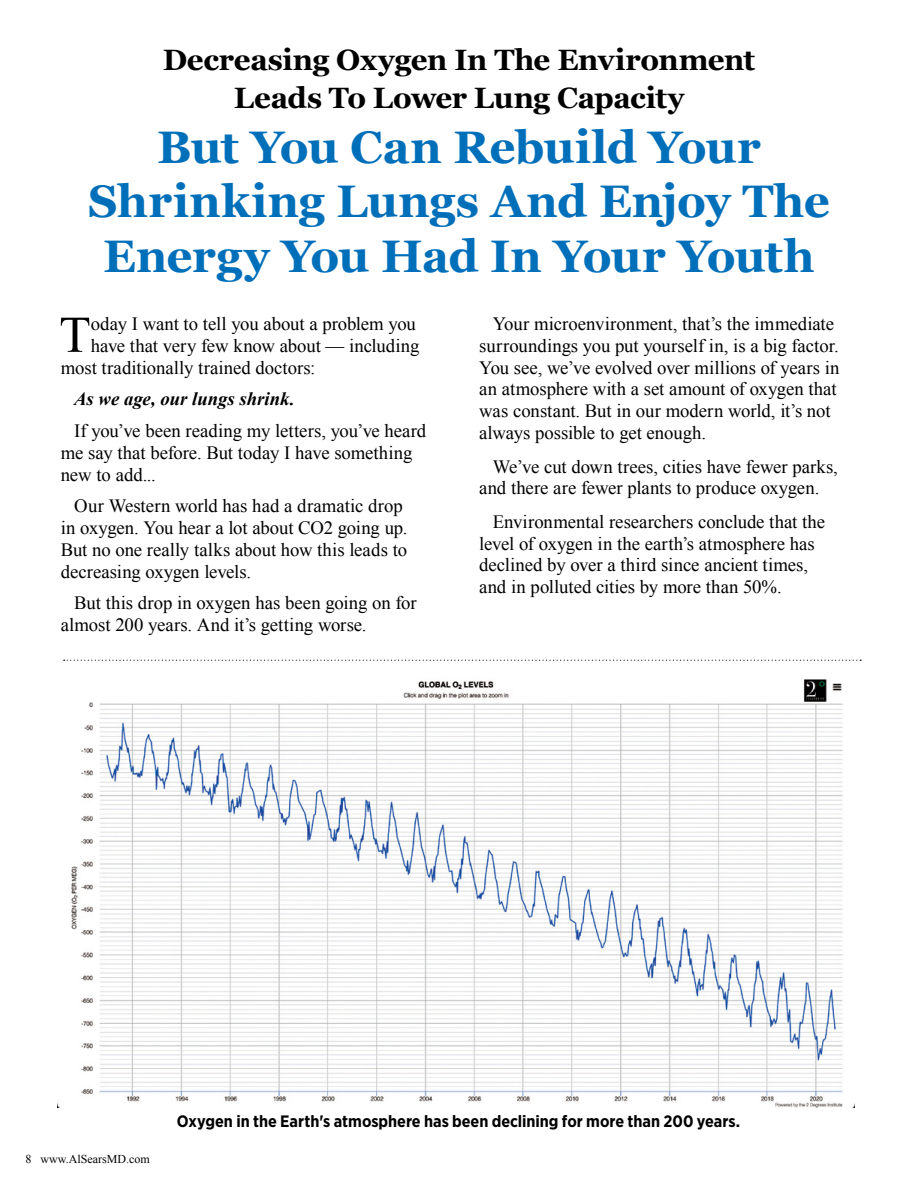
<style>
.page{position:relative;width:918px;height:1188px;background:#fff}
.page>*{position:absolute;margin:0;border:0;box-sizing:border-box;transform-origin:0 0}
.t1{font:51.6px "Times New Roman";color:#000}
.t2{font:700 45.6px/54.4px "Georgia";letter-spacing:-.01em;color:#006fba;text-align:center}
.t3{font:700 29.4px/38.2px "Georgia";letter-spacing:-.01em;color:#000;text-align:center}
.t4{font:18.75px/21.8px "Times New Roman";letter-spacing:-.005em;color:#000}
.t5{font:italic 700 18.75px "Times New Roman";letter-spacing:-.005em;color:#000}
.t6{font:700 16.5px "Gotham Narrow";color:#000}
.t7{font:12px "Times New Roman";color:#000}
</style>
<div class="page">
<img style="left:57px;top:679px;width:798px;height:428px">
<svg style="left:64px;top:660px;width:797px;height:1px"></svg>
<h3 class="t3" style="left:163px;top:39px;width:594px">Decreasing Oxygen In The Environment<br>Leads To Lower Lung Capacity</h3>
<h2 class="t2" style="left:88px;top:117px;width:743px">But You Can Rebuild Your<br>Shrinking Lungs And Enjoy The<br>Energy You Had In Your Youth</h2>
<h1 class="t1" style="left:59px;top:300px;width:33px">T</h1>
<p class="t4" style="left:91px;top:313px;width:327px">oday I want to tell you about a problem you</p>
<p class="t4" style="left:91px;top:334px;width:330px">have that very few know about — including</p>
<p class="t4" style="left:61px;top:356px;width:256px">most traditionally trained doctors:</p>
<p class="t5" style="left:74px;top:386px;width:222px">As we age, our lungs shrink.</p>
<p class="t4" style="left:61px;top:420px;width:367px;text-indent:14px">If you’ve been reading my letters, you’ve heard me say that before. But today I have something new to add...</p>
<p class="t4" style="left:61px;top:495px;width:348px;text-indent:14px">Our Western world has had a dramatic drop in oxygen. You hear a lot about CO2 going up.<br>But no one really talks about how this leads to decreasing oxygen levels.</p>
<p class="t4" style="left:61px;top:592px;width:358px;text-indent:14px">But this drop in oxygen has been going on for almost 200 years. And it’s getting worse.</p>
<p class="t4" style="left:479px;top:313px;width:362px;text-indent:14px">Your microenvironment, that’s the immediate surroundings you put yourself in, is a big factor.<br>You see, we’ve evolved over millions of years in an atmosphere with a set amount of oxygen that was constant. But in our modern world, it’s not always possible to get enough.</p>
<p class="t4" style="left:479px;top:455px;width:360px;text-indent:14px">We’ve cut down trees, cities have fewer parks, and there are fewer plants to produce oxygen.</p>
<p class="t4" style="left:479px;top:510px;width:347px;text-indent:14px">Environmental researchers conclude that the level of oxygen in the earth’s atmosphere has declined by over a third since ancient times, and in polluted cities by more than 50%.</p>
<p class="t7" style="left:26px;top:1150px;width:126px">8 www.AlSearsMD.com</p>
<p class="t6" style="left:177px;top:1111px;width:565px">Oxygen in the Earth's atmosphere has been declining for more than 200 years.</p>
</div>
